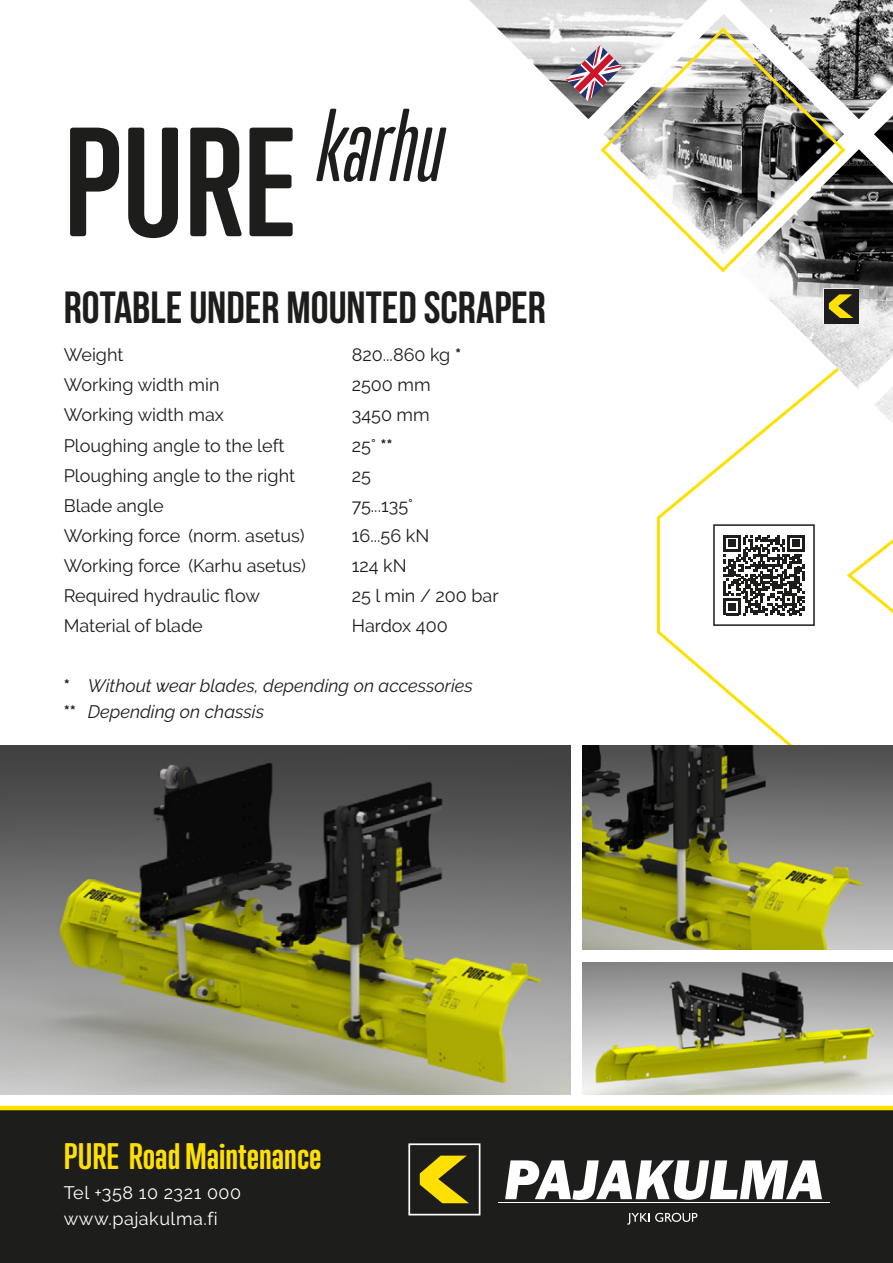
<style>
.page{position:relative;width:893px;height:1263px;background:#fff}
.page>*{position:absolute;margin:0;border:0;box-sizing:border-box;transform-origin:0 0}
.t1{font:700 141.75px "Trump Soft Pro";color:#1d1d1b;scale:1.11 1}
.t2{font:italic 94.5px "Trump Soft Pro";color:#1d1d1b;scale:1.11 1}
.t3{font:700 45px "Bebas Neue";color:#1d1d1b}
.t4{font:700 33.75px "Trump Soft Pro";color:#ffe000;scale:1.11 1}
.t5{font:18px "Raleway";color:#1d1d1b}
.t6{font:italic 18px "Raleway";color:#1d1d1b}
.t7{font:18px "Raleway";letter-spacing:.03em;color:#fff}
.s1{font-weight:700}
.s2{font-weight:700;font-style:normal}
</style>
<div class="page">
<svg style="left:654px;top:424px;width:239px;height:322px"></svg>
<div style="left:0;top:1110px;width:893px;height:153px;background:#1d1d1b"></div>
<svg style="left:627px;top:1213px;width:70px;height:12px"></svg>
<hr style="left:498px;top:1202px;width:331px;height:1px;background:#fff">
<svg style="left:505px;top:1160px;width:317px;height:40px"></svg>
<svg style="left:408px;top:1143px;width:72px;height:72px"></svg>
<hr style="left:0;top:1106px;width:893px;height:4px;background:#ffe000">
<img style="left:469px;top:0;width:424px;height:424px">
<svg style="left:598px;top:26px;width:249px;height:249px"></svg>
<svg style="left:823px;top:288px;width:36px;height:36px"></svg>
<svg style="left:566px;top:45px;width:56px;height:56px;background:#af8f9b"></svg>
<img style="left:0;top:746px;width:571px;height:348px">
<img style="left:583px;top:746px;width:310px;height:204px">
<img style="left:583px;top:962px;width:310px;height:132px">
<div style="left:714px;top:525px;width:100px;height:100px;background:#fff"></div>
<svg style="left:724px;top:535px;width:80px;height:80px"></svg>
<div style="left:713px;top:524px;width:102px;height:102px;border:2px solid #1d1d1b"></div>
<p class="t1" style="left:64px;top:96px;width:212px">PURE</p>
<p class="t2" style="left:318px;top:92px;width:116px">karhu</p>
<p class="t3" style="left:64px;top:282px;width:484px">ROTABLE UNDER MOUNTED SCRAPER</p>
<p class="t5" style="left:64px;top:344px;width:61px">Weight</p>
<p class="t5" style="left:352px;top:344px;width:111px">820...860 kg <span class="s1">*</span></p>
<p class="t5" style="left:64px;top:374px;width:157px">Working width min</p>
<p class="t5" style="left:352px;top:374px;width:80px">2500 mm</p>
<p class="t5" style="left:64px;top:405px;width:162px">Working width max</p>
<p class="t5" style="left:352px;top:405px;width:79px">3450 mm</p>
<p class="t5" style="left:64px;top:435px;width:222px">Ploughing angle to the left</p>
<p class="t5" style="left:352px;top:435px;width:42px">25° <span class="s1">**</span></p>
<p class="t5" style="left:64px;top:465px;width:233px">Ploughing angle to the right</p>
<p class="t5" style="left:352px;top:465px;width:21px">25</p>
<p class="t5" style="left:64px;top:495px;width:101px">Blade angle</p>
<p class="t5" style="left:352px;top:495px;width:63px">75...135°</p>
<p class="t5" style="left:64px;top:525px;width:242px">Working force (norm. asetus)</p>
<p class="t5" style="left:352px;top:525px;width:79px">16...56 kN</p>
<p class="t5" style="left:64px;top:555px;width:244px">Working force (Karhu asetus)</p>
<p class="t5" style="left:352px;top:555px;width:56px">124 kN</p>
<p class="t5" style="left:64px;top:585px;width:198px">Required hydraulic flow</p>
<p class="t5" style="left:352px;top:585px;width:148px">25 l min / 200 bar</p>
<p class="t5" style="left:64px;top:615px;width:141px">Material of blade</p>
<p class="t5" style="left:352px;top:615px;width:97px">Hardox 400</p>
<p class="t6" style="left:64px;top:675px;width:411px"><span class="s2">*</span> Without wear blades, depending on accessories</p>
<p class="t6" style="left:64px;top:701px;width:202px"><span class="s2">**</span> Depending on chassis</p>
<p class="t4" style="left:64px;top:1136px;width:234px">PURE Road Maintenance</p>
<p class="t7" style="left:64px;top:1182px;width:179px">Tel +358 10 2321 000</p>
<p class="t7" style="left:64px;top:1208px;width:156px">www.pajakulma.fi</p>
</div>
